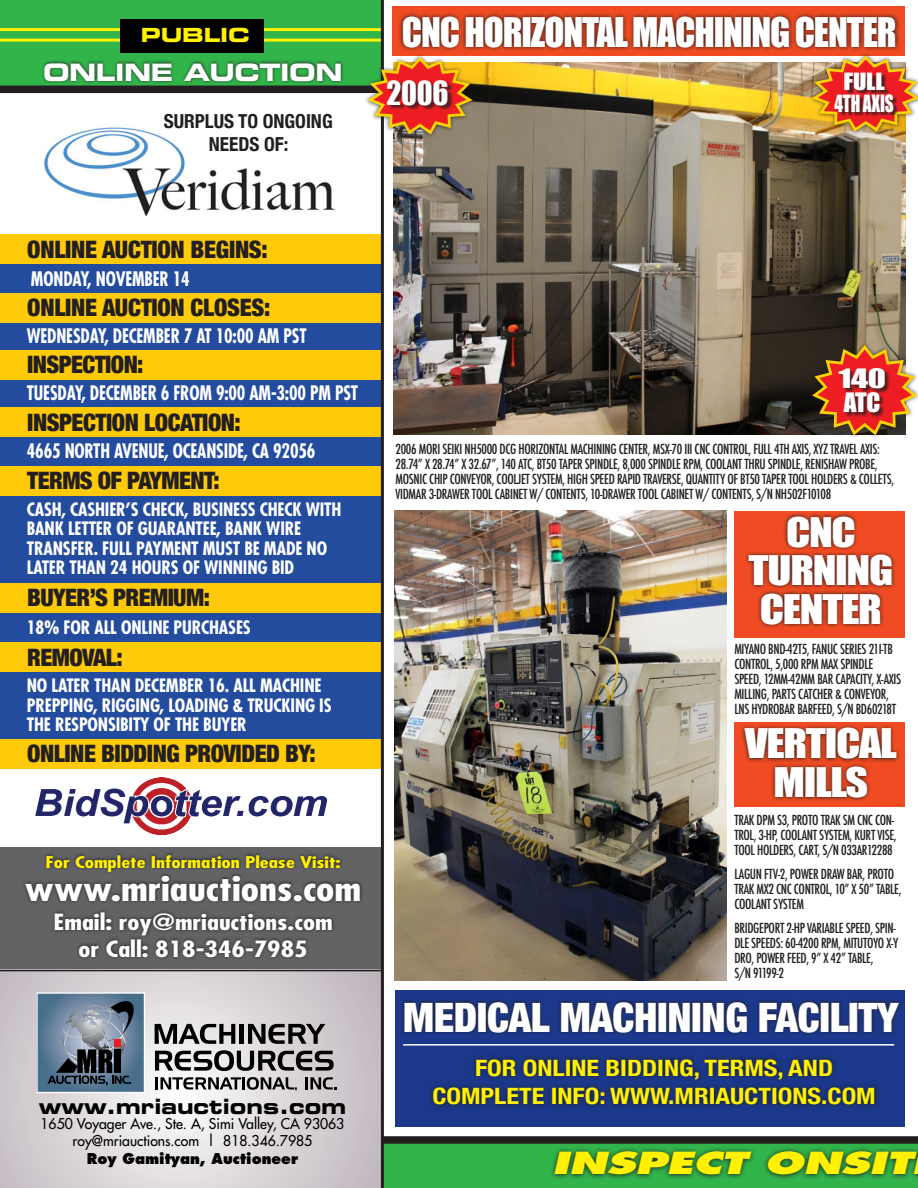
<style>
.page{position:relative;width:918px;height:1188px;background:#fff}
.page>*{position:absolute;margin:0;border:0;box-sizing:border-box;transform-origin:0 0}
.t1{font:900 condensed 40.5px "Helvetica Neue";letter-spacing:-.01em;color:#fff}
.t2{font:37.5px/38.2px "Impact";letter-spacing:-.03em;color:#fff;text-align:center;scale:1.17 1}
.t3{font:37.5px "Impact";letter-spacing:-.03em;color:#fff}
.t4{font:700 condensed 33.9px "Futura";color:#fff;scale:1.24 1}
.t5{font:30.6px "Impact";color:#fff}
.t6{font:italic 800 29.55px "Futura";letter-spacing:-.01em;color:#fff101;scale:1.47 1}
.t7{font:24.6px "Impact";letter-spacing:-.01em;color:#fff;scale:1.39 1}
.t8{font:24.6px "Impact";letter-spacing:-.01em;color:#fff}
.t9{font:900 condensed 24px "Helvetica Neue";letter-spacing:-.02em;color:#231f20}
.t10{font:24px "Eurostile Bold Extended Two";letter-spacing:-.02em;color:#fff}
.t11{font:700 condensed 22.5px/28.5px "Helvetica Neue";color:#fff101;text-align:center;scale:1.17 1}
.t12{font:700 condensed 21.75px "Futura";color:#fff;scale:1.26 1}
.t13{font:21.75px/21.3px "Impact";letter-spacing:-.01em;color:#fff;text-align:center;scale:1.13 1}
.t14{font:21.15px "Eurostile Bold Extended Two";color:#000;scale:.96 1}
.t15{font:700 condensed 19.5px "Futura";letter-spacing:-.01em;color:#fff;scale:.9 1}
.t16{font:19.5px "Eurostile Bold Extended Two";letter-spacing:-.01em;color:#fff101;scale:1.05 1}
.t17{font:700 condensed 19.35px "Helvetica Neue";color:#231f20}
.t18{font:700 condensed 18px/19.5px "Futura";letter-spacing:-.01em;color:#fff}
.t19{font:700 condensed 15.75px "Futura";color:#fff101;scale:1.36 1}
.t20{font:14.55px "Futura";color:#000}
.t21{font:800 14.55px "Futura";color:#000}
.t22{font:500 condensed 13.5px/15px "Futura";letter-spacing:-.025em;color:#231f20}
</style>
<div class="page">
<div style="left:382px;top:1141px;width:536px;height:47px;background:#31b44a"></div>
<div style="left:383px;top:1136px;width:535px;height:8px;background:#231f20"></div>
<div style="left:0;top:0;width:381px;height:91px;background:#31b44a"></div>
<hr style="left:0;top:39px;width:382px;height:3px;background:#fff101">
<hr style="left:0;top:28px;width:382px;height:3px;background:#fff101">
<div style="left:121px;top:19px;width:143px;height:34px;background:#000"></div>
<div style="left:42px;top:60px;width:302px;height:24px;background:#231f20;opacity:.9"></div>
<img style="left:43px;top:127px;width:292px;height:89px">
<div style="left:0;top:848px;width:383px;height:143px;background:#636366"></div>
<svg style="left:24px;top:853px;width:338px;height:106px"></svg>
<div style="left:0;top:257px;width:382px;height:486px;background:#244c9e"></div>
<div style="left:0;top:234px;width:383px;height:30px;background:#feca0a"></div>
<div style="left:0;top:293px;width:383px;height:29px;background:#feca0a"></div>
<div style="left:0;top:350px;width:383px;height:29px;background:#feca0a"></div>
<div style="left:0;top:408px;width:383px;height:29px;background:#feca0a"></div>
<div style="left:0;top:466px;width:383px;height:30px;background:#feca0a"></div>
<div style="left:0;top:583px;width:383px;height:29px;background:#feca0a"></div>
<div style="left:0;top:642px;width:383px;height:30px;background:#feca0a"></div>
<div style="left:0;top:739px;width:383px;height:30px;background:#feca0a"></div>
<div style="left:392px;top:7px;width:513px;height:49px;background:#f04b22"></div>
<svg style="left:398px;top:13px;width:502px;height:38px;background:#793120"></svg>
<div style="left:735px;top:511px;width:170px;height:126px;background:#f04b22"></div>
<svg style="left:745px;top:513px;width:150px;height:115px"></svg>
<div style="left:735px;top:722px;width:170px;height:84px;background:#f04b22"></div>
<svg style="left:741px;top:725px;width:159px;height:76px"></svg>
<img style="left:35px;top:778px;width:292px;height:56px">
<svg style="left:0;top:971px;width:381px;height:217px;background:#d8d2d7"></svg>
<svg style="left:38px;top:994px;width:105px;height:97px;background:#4d728e"></svg>
<svg style="left:47px;top:999px;width:90px;height:86px;background:#627081"></svg>
<div style="left:36px;top:992px;width:109px;height:101px;border:1px solid #fff"></div>
<svg style="left:155px;top:1024px;width:80px;height:20px;background:#747274"></svg>
<div style="left:239px;top:1024px;width:5px;height:20px;background:#000"></div>
<svg style="left:248px;top:1024px;width:77px;height:20px;background:#6c696b"></svg>
<svg style="left:155px;top:1050px;width:179px;height:21px;background:#777576"></svg>
<svg style="left:155px;top:1077px;width:142px;height:14px"></svg>
<svg style="left:305px;top:1077px;width:31px;height:12px"></svg>
<hr style="left:381px;top:0;width:3px;height:1188px;background:#231f20">
<hr style="left:0;top:970px;width:383px;height:1px;background:#231f20">
<img style="left:393px;top:63px;width:512px;height:371px">
<img style="left:394px;top:511px;width:332px;height:469px">
<div style="left:395px;top:991px;width:509px;height:136px;background:#1b388c"></div>
<svg style="left:402px;top:999px;width:499px;height:36px"></svg>
<hr style="left:403px;top:1044px;width:491px;height:2px;background:#fff">
<svg style="left:429px;top:1055px;width:450px;height:53px"></svg>
<svg style="left:551px;top:1148px;width:367px;height:31px"></svg>
<div style="left:0;top:86px;width:383px;height:7px;background:#231f20"></div>
<div style="left:808px;top:341px;width:110px;height:99px;background:#231f20;opacity:.75"></div>
<svg style="left:809px;top:343px;width:109px;height:95px;background:#a96445"></svg>
<div style="left:839px;top:369px;width:52px;height:49px;background:#231f20;opacity:.75"></div>
<div style="left:363px;top:52px;width:114px;height:87px;background:#231f20;opacity:.75"></div>
<img style="left:365px;top:55px;width:111px;height:82px">
<div style="left:388px;top:81px;width:65px;height:30px;background:#231f20;opacity:.75"></div>
<div style="left:808px;top:51px;width:110px;height:85px;background:#231f20;opacity:.75"></div>
<img style="left:809px;top:54px;width:109px;height:80px">
<div style="left:836px;top:75px;width:62px;height:42px;background:#231f20;opacity:.75"></div>
<p class="t16" style="left:141px;top:21px;width:106px">PUBLIC</p>
<p class="t10" style="left:43px;top:55px;width:301px">ONLINE AUCTION</p>
<p class="t17" style="left:164px;top:105px;width:171px">SURPLUS TO ONGOING</p>
<p class="t17" style="left:209px;top:128px;width:81px">NEEDS OF:</p>
<p class="t3" style="left:402px;top:3px;width:497px">CNC HORIZONTAL MACHINING CENTER</p>
<p class="t5" style="left:387px;top:69px;width:63px">2006</p>
<p class="t13" style="left:834px;top:71px;width:54px">FULL<br>4TH AXIS</p>
<p class="t9" style="left:27px;top:229px;width:242px">ONLINE AUCTION BEGINS:</p>
<p class="t15" style="left:31px;top:266px;width:178px">MONDAY, NOVEMBER 14</p>
<p class="t15" style="left:27px;top:323px;width:312px">WEDNESDAY, DECEMBER 7 AT 10:00 AM PST</p>
<p class="t15" style="left:27px;top:380px;width:370px">TUESDAY, DECEMBER 6 FROM 9:00 AM-3:00 PM PST</p>
<p class="t9" style="left:27px;top:288px;width:245px">ONLINE AUCTION CLOSES:</p>
<p class="t9" style="left:27px;top:345px;width:118px">INSPECTION:</p>
<p class="t9" style="left:27px;top:403px;width:215px">INSPECTION LOCATION:</p>
<p class="t15" style="left:27px;top:439px;width:322px">4665 NORTH AVENUE, OCEANSIDE, CA 92056</p>
<p class="t9" style="left:27px;top:461px;width:194px">TERMS OF PAYMENT:</p>
<p class="t18" style="left:27px;top:499px;width:316px">CASH, CASHIER’S CHECK, BUSINESS CHECK WITH</p>
<p class="t18" style="left:27px;top:519px;width:302px">BANK LETTER OF GUARANTEE, BANK WIRE<br>TRANSFER. FULL PAYMENT MUST BE MADE NO<br>LATER THAN 24 HOURS OF WINNING BID</p>
<p class="t9" style="left:27px;top:578px;width:184px">BUYER’S PREMIUM:</p>
<p class="t18" style="left:27px;top:617px;width:225px">18% FOR ALL ONLINE PURCHASES</p>
<p class="t9" style="left:27px;top:637px;width:97px">REMOVAL:</p>
<p class="t18" style="left:27px;top:676px;width:306px">NO LATER THAN DECEMBER 16. ALL MACHINE<br>PREPPING, RIGGING, LOADING &amp; TRUCKING IS<br>THE RESPONSIBITY OF THE BUYER</p>
<p class="t9" style="left:27px;top:734px;width:290px">ONLINE BIDDING PROVIDED BY:</p>
<p class="t19" style="left:45px;top:852px;width:219px">For Complete Information Please Visit:</p>
<p class="t4" style="left:25px;top:867px;width:273px">www.mriauctions.com</p>
<p class="t12" style="left:54px;top:908px;width:223px">Email: roy@mriauctions.com</p>
<p class="t12" style="left:78px;top:935px;width:184px">or Call: 818-346-7985</p>
<p class="t14" style="left:39px;top:1091px;width:321px">www.mriauctions.com</p>
<p class="t20" style="left:41px;top:1115px;width:305px">1650 Voyager Ave., Ste. A, Simi Valley, CA 93063</p>
<p class="t20" style="left:73px;top:1131px;width:241px">roy@mriauctions.com | 818.346.7985</p>
<p class="t21" style="left:87px;top:1150px;width:213px">Roy Gamityan, Auctioneer</p>
<p class="t7" style="left:838px;top:359px;width:36px">140</p>
<p class="t8" style="left:844px;top:383px;width:38px">ATC</p>
<p class="t22" style="left:396px;top:442px;width:500px">2006 MORI SEIKI NH5000 DCG HORIZONTAL MACHINING CENTER, MSX-70 III CNC CONTROL, FULL 4TH AXIS, XYZ TRAVEL AXIS:<br>28.74” X 28.74” X 32.67”, 140 ATC, BT50 TAPER SPINDLE, 8,000 SPINDLE RPM, COOLANT THRU SPINDLE, RENISHAW PROBE, MOSNIC CHIP CONVEYOR, COOLJET SYSTEM, HIGH SPEED RAPID TRAVERSE, QUANTITY OF BT50 TAPER TOOL HOLDERS &amp; COLLETS, VIDMAR 3-DRAWER TOOL CABINET W/ CONTENTS, 10-DRAWER TOOL CABINET W/ CONTENTS, S/N NH502F10108</p>
<p class="t2" style="left:749px;top:512px;width:125px">CNC<br>TURNING<br>CENTER</p>
<p class="t22" style="left:734px;top:641px;width:168px">MIYANO BND-42T5, FANUC SERIES 21I-TB CONTROL, 5,000 RPM MAX SPINDLE SPEED, 12MM-42MM BAR CAPACITY, X-AXIS MILLING, PARTS CATCHER &amp; CONVEYOR, LNS HYDROBAR BARFEED, S/N BD60218T</p>
<p class="t2" style="left:745px;top:724px;width:132px">VERTICAL<br>MILLS</p>
<p class="t22" style="left:734px;top:813px;width:164px">TRAK DPM S3, PROTO TRAK SM CNC CON-<br>TROL, 3-HP, COOLANT SYSTEM, KURT VISE,<br>TOOL HOLDERS, CART, S/N 033AR12288</p>
<p class="t22" style="left:734px;top:867px;width:169px">LAGUN FTV-2, POWER DRAW BAR, PROTO<br>TRAK MX2 CNC CONTROL, 10” X 50” TABLE,<br>COOLANT SYSTEM</p>
<p class="t22" style="left:734px;top:921px;width:165px">BRIDGEPORT 2-HP VARIABLE SPEED, SPIN-<br>DLE SPEEDS: 60-4200 RPM, MITUTOYO X-Y<br>DRO, POWER FEED, 9” X 42” TABLE,</p>
<p class="t22" style="left:734px;top:966px;width:51px">S/N 91199-2</p>
<p class="t1" style="left:403px;top:984px;width:497px">MEDICAL MACHINING FACILITY</p>
<p class="t11" style="left:432px;top:1052px;width:381px">FOR ONLINE BIDDING, TERMS, AND<br>COMPLETE INFO: WWW.MRIAUCTIONS.COM</p>
<p class="t6" style="left:552px;top:1145px;width:247px">INSPECT ONSIT</p>
</div>
